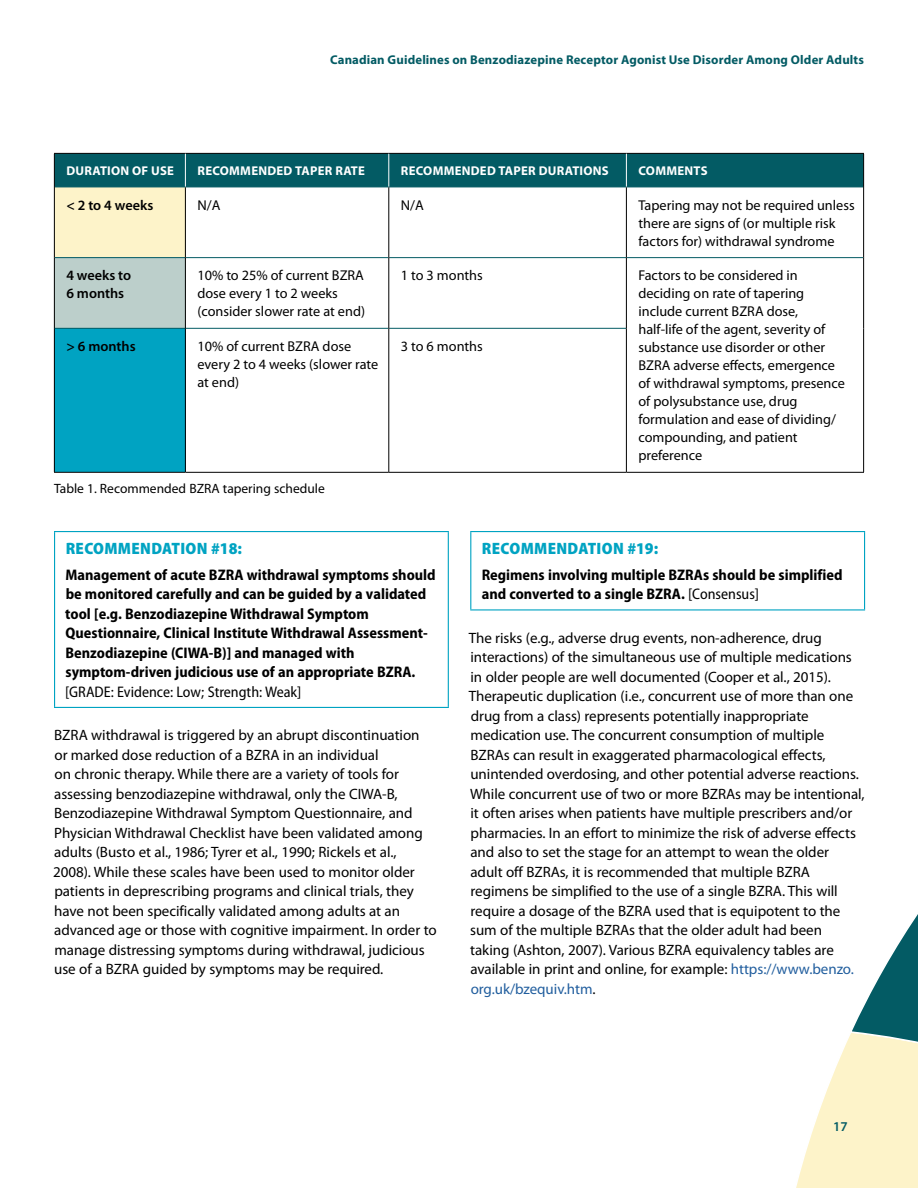
<style>
.page{position:relative;width:918px;height:1188px;background:#fff}
.page>*{position:absolute;margin:0;border:0;box-sizing:border-box;transform-origin:0 0}
.t1{font:900 semi-condensed 16.5px "Myriad Pro";letter-spacing:.02em;color:#00a3c2}
.t2{font:700 semi-condensed 15.3px/19.5px "Myriad Pro";color:#000}
.t3{font:semi-condensed 15.3px "Myriad Pro";color:#000}
.t4{font:15px/19.5px "Myriad Pro";letter-spacing:-.005em;color:#000}
.t5{font:14.25px/18px "Myriad Pro";color:#000}
.t6{font:600 14.25px/18px "Myriad Pro";color:#000}
.t7{font:13.5px "Myriad Pro";color:#000}
.t8{font:600 13.5px "Myriad Pro";color:#035b64}
.t9{font:700 12.75px "Myriad Pro";letter-spacing:.01em;color:#035b64}
.t10{font:700 12.75px "Myriad Pro";letter-spacing:.02em;color:#fff}
.s1{font-weight:400}
.s2{color:#215e9e}
</style>
<div class="page">
<svg style="left:796px;top:914px;width:122px;height:274px"></svg>
<div style="left:55px;top:154px;width:808px;height:33px;background:#035b64"></div>
<div style="left:54px;top:187px;width:131px;height:71px;background:#fdf3c9"></div>
<div style="left:54px;top:258px;width:131px;height:70px;background:#bccfcb"></div>
<div style="left:54px;top:328px;width:131px;height:144px;background:#00a3c2"></div>
<hr style="left:55px;top:187px;width:130px;height:1px;background:#035b64">
<hr style="left:185px;top:187px;width:204px;height:1px;background:#035b64">
<hr style="left:389px;top:187px;width:237px;height:1px;background:#035b64">
<hr style="left:626px;top:187px;width:237px;height:1px;background:#035b64">
<hr style="left:55px;top:257px;width:130px;height:1px;background:#035b64">
<hr style="left:186px;top:257px;width:202px;height:1px;background:#035b64">
<hr style="left:389px;top:257px;width:237px;height:1px;background:#035b64">
<hr style="left:627px;top:257px;width:236px;height:1px;background:#035b64">
<hr style="left:55px;top:328px;width:130px;height:1px;background:#035b64">
<hr style="left:186px;top:328px;width:202px;height:1px;background:#035b64">
<hr style="left:389px;top:328px;width:237px;height:1px;background:#035b64">
<hr style="left:54px;top:153px;width:131px;height:1px;background:#000">
<hr style="left:54px;top:154px;width:1px;height:33px;background:#000">
<hr style="left:185px;top:153px;width:204px;height:1px;background:#000">
<hr style="left:389px;top:153px;width:237px;height:1px;background:#000">
<hr style="left:626px;top:153px;width:238px;height:1px;background:#000">
<hr style="left:54px;top:187px;width:1px;height:71px;background:#000">
<hr style="left:185px;top:187px;width:1px;height:71px;background:#000">
<hr style="left:388px;top:187px;width:1px;height:71px;background:#000">
<hr style="left:626px;top:187px;width:1px;height:71px;background:#000">
<hr style="left:863px;top:187px;width:1px;height:71px;background:#000">
<hr style="left:54px;top:258px;width:1px;height:70px;background:#000">
<hr style="left:185px;top:258px;width:1px;height:70px;background:#000">
<hr style="left:388px;top:258px;width:1px;height:70px;background:#000">
<hr style="left:626px;top:258px;width:1px;height:70px;background:#000">
<hr style="left:863px;top:258px;width:1px;height:70px;background:#000">
<hr style="left:54px;top:328px;width:1px;height:144px;background:#000">
<hr style="left:185px;top:328px;width:1px;height:144px;background:#000">
<hr style="left:388px;top:328px;width:1px;height:144px;background:#000">
<hr style="left:626px;top:328px;width:1px;height:144px;background:#000">
<hr style="left:863px;top:328px;width:1px;height:144px;background:#000">
<hr style="left:54px;top:472px;width:131px;height:1px;background:#000">
<hr style="left:185px;top:472px;width:204px;height:1px;background:#000">
<hr style="left:389px;top:472px;width:237px;height:1px;background:#000">
<hr style="left:626px;top:472px;width:238px;height:1px;background:#000">
<hr style="left:185px;top:154px;width:1px;height:33px;background:#fff">
<hr style="left:388px;top:154px;width:1px;height:33px;background:#fff">
<hr style="left:626px;top:154px;width:1px;height:33px;background:#fff">
<hr style="left:863px;top:154px;width:1px;height:33px;background:#000">
<hr style="left:54px;top:531px;width:395px;height:1px;background:#00a3c2">
<hr style="left:54px;top:532px;width:1px;height:175px;background:#00a3c2">
<hr style="left:448px;top:532px;width:1px;height:175px;background:#00a3c2">
<hr style="left:54px;top:707px;width:395px;height:1px;background:#00a3c2">
<hr style="left:470px;top:531px;width:395px;height:1px;background:#00a3c2">
<hr style="left:470px;top:532px;width:1px;height:77px;background:#00a3c2">
<hr style="left:864px;top:532px;width:1px;height:77px;background:#00a3c2">
<hr style="left:470px;top:609px;width:395px;height:1px;background:#00a3c2">
<p class="t9" style="left:330px;top:51px;width:535px">Canadian Guidelines on Benzodiazepine Receptor Agonist Use Disorder Among Older Adults</p>
<p class="t10" style="left:67px;top:162px;width:109px">DURATION OF USE</p>
<p class="t10" style="left:198px;top:162px;width:169px">RECOMMENDED TAPER RATE</p>
<p class="t10" style="left:401px;top:162px;width:209px">RECOMMENDED TAPER DURATIONS</p>
<p class="t10" style="left:639px;top:162px;width:71px">COMMENTS</p>
<p class="t6" style="left:66px;top:195px;width:88px">&lt; 2 to 4 weeks</p>
<p class="t5" style="left:197px;top:196px;width:24px">N/A</p>
<p class="t5" style="left:401px;top:196px;width:24px">N/A</p>
<p class="t5" style="left:638px;top:196px;width:218px">Tapering may not be required unless there are signs of (or multiple risk factors for) withdrawal syndrome</p>
<p class="t6" style="left:66px;top:266px;width:66px">4 weeks to<br>6 months</p>
<p class="t5" style="left:197px;top:266px;width:169px">10% to 25% of current BZRA dose every 1 to 2 weeks (consider slower rate at end)</p>
<p class="t5" style="left:401px;top:266px;width:83px">1 to 3 months</p>
<p class="t5" style="left:638px;top:266px;width:208px">Factors to be considered in deciding on rate of tapering include current BZRA dose, half-life of the agent, severity of substance use disorder or other<br>BZRA adverse effects, emergence of withdrawal symptoms, presence of polysubstance use, drug formulation and ease of dividing/ compounding, and patient preference</p>
<p class="t6" style="left:66px;top:337px;width:71px">&gt; 6 months</p>
<p class="t5" style="left:197px;top:337px;width:182px">10% of current BZRA dose every 2 to 4 weeks (slower rate at end)</p>
<p class="t5" style="left:401px;top:337px;width:83px">3 to 6 months</p>
<p class="t7" style="left:54px;top:480px;width:272px">Table 1. Recommended BZRA tapering schedule</p>
<p class="t1" style="left:66px;top:538px;width:178px">RECOMMENDATION #18:</p>
<p class="t2" style="left:65px;top:565px;width:372px">Management of acute BZRA withdrawal symptoms should be monitored carefully and can be guided by a validated tool [e.g. Benzodiazepine Withdrawal Symptom Questionnaire, Clinical Institute Withdrawal Assessment-Benzodiazepine (CIWA-B)] and managed with symptom-driven judicious use of an appropriate BZRA.</p>
<p class="t3" style="left:65px;top:682px;width:238px">[GRADE: Evidence: Low; Strength: Weak]</p>
<p class="t4" style="left:53px;top:725px;width:385px">BZRA withdrawal is triggered by an abrupt discontinuation<br>or marked dose reduction of a BZRA in an individual<br>on chronic therapy. While there are a variety of tools for assessing benzodiazepine withdrawal, only the CIWA-B, Benzodiazepine Withdrawal Symptom Questionnaire, and Physician Withdrawal Checklist have been validated among adults (Busto et al., 1986; Tyrer et al., 1990; Rickels et al.,<br>2008). While these scales have been used to monitor older patients in deprescribing programs and clinical trials, they have not been specifically validated among adults at an advanced age or those with cognitive impairment. In order to manage distressing symptoms during withdrawal, judicious use of a BZRA guided by symptoms may be required.</p>
<p class="t1" style="left:482px;top:538px;width:178px">RECOMMENDATION #19:</p>
<p class="t2" style="left:482px;top:565px;width:362px">Regimens involving multiple BZRAs should be simplified and converted to a single BZRA. <span class="s1">[Consensus]</span></p>
<p class="t4" style="left:469px;top:628px;width:397px">The risks (e.g., adverse drug events, non-adherence, drug interactions) of the simultaneous use of multiple medications in older people are well documented (Cooper et al., 2015).<br>Therapeutic duplication (i.e., concurrent use of more than one drug from a class) represents potentially inappropriate medication use. The concurrent consumption of multiple BZRAs can result in exaggerated pharmacological effects, unintended overdosing, and other potential adverse reactions.<br>While concurrent use of two or more BZRAs may be intentional, it often arises when patients have multiple prescribers and/or pharmacies. In an effort to minimize the risk of adverse effects and also to set the stage for an attempt to wean the older<br>adult off BZRAs, it is recommended that multiple BZRA regimens be simplified to the use of a single BZRA. This will require a dosage of the BZRA used that is equipotent to the sum of the multiple BZRAs that the older adult had been<br>taking (Ashton, 2007). Various BZRA equivalency tables are available in print and online, for example: <span class="s2">https://www.benzo. org.uk/bzequiv.htm</span>.</p>
<p class="t8" style="left:833px;top:1117px;width:16px">17</p>
</div>
